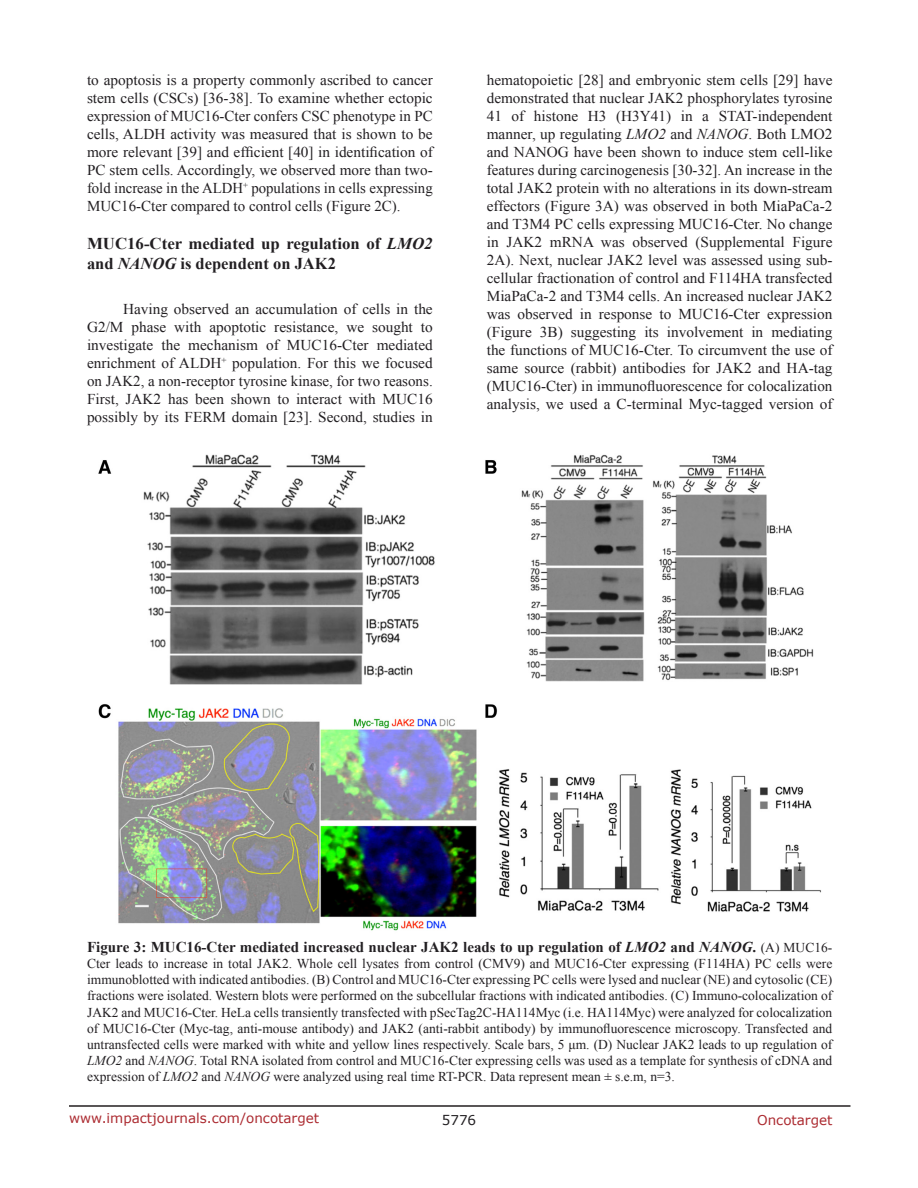
<style>
.page{position:relative;width:918px;height:1188px;background:#fff}
.page>*{position:absolute;margin:0;border:0;box-sizing:border-box;transform-origin:0 0}
.SubHeading{font:700 16.5px/19.8px "Times New Roman";color:#221f22}
.BodyText{font:15px/18px "Times New Roman";color:#221f22;text-align:justify}
.FigureText{font:700 15px "Times New Roman";color:#221f22}
.FigureText-2{font:13.5px/16.2px "Times New Roman";color:#221f22;text-align:justify}
.t1{font:13.5px "Verdana";color:#ac2b31}
.t2{font:13.5px "Verdana";color:#221f22}
.s1{font-style:italic}
.s2{font-weight:400;font-size:13.5px}
</style>
<div class="page">
<hr style="left:69px;top:1105px;width:781px;height:2px;background:#231f20">
<img style="left:98px;top:454px;width:723px;height:477px">
<p class="BodyText" style="left:87px;top:71px;width:347px">to apoptosis is a property commonly ascribed to cancer stem cells (CSCs) [36-38]. To examine whether ectopic expression of MUC16-Cter confers CSC phenotype in PC cells, ALDH activity was measured that is shown to be more relevant [39] and efficient [40] in identification of PC stem cells. Accordingly, we observed more than two&shy;fold increase in the ALDH<sup>+</sup> populations in cells expressing MUC16-Cter compared to control cells (Figure 2C).</p>
<p class="SubHeading" style="left:87px;top:233px;width:347px">MUC16-Cter mediated up regulation of <span class="s1">LMO2 </span>and <span class="s1">NANOG</span> is dependent on JAK2</p>
<p class="BodyText" style="left:87px;top:300px;width:347px;text-indent:36px">Having observed an accumulation of cells in the G2/M phase with apoptotic resistance, we sought to investigate the mechanism of MUC16-Cter mediated enrichment of ALDH<sup>+</sup> population. For this we focused on JAK2, a non-receptor tyrosine kinase, for two reasons.<br>First, JAK2 has been shown to interact with MUC16 possibly by its FERM domain [23]. Second, studies in</p>
<p class="BodyText" style="left:487px;top:71px;width:347px">hematopoietic [28] and embryonic stem cells [29] have demonstrated that nuclear JAK2 phosphorylates tyrosine 41 of histone H3 (H3Y41) in a STAT-independent manner, up regulating <span class="s1">LMO2</span> and <span class="s1">NANOG</span>. Both LMO2 and NANOG have been shown to induce stem cell-like features during carcinogenesis [30-32]. An increase in the total JAK2 protein with no alterations in its down-stream effectors (Figure 3A) was observed in both MiaPaCa-2 and T3M4 PC cells expressing MUC16-Cter. No change in JAK2 mRNA was observed (Supplemental Figure 2A). Next, nuclear JAK2 level was assessed using sub&shy;cellular fractionation of control and F114HA transfected MiaPaCa-2 and T3M4 cells. An increased nuclear JAK2 was observed in response to MUC16-Cter expression (Figure 3B) suggesting its involvement in mediating the functions of MUC16-Cter. To circumvent the use of same source (rabbit) antibodies for JAK2 and HA-tag (MUC16-Cter) in immunofluorescence for colocalization analysis, we used a C-terminal Myc-tagged version of</p>
<p class="FigureText" style="left:87px;top:936px;width:747px">Figure 3: MUC16-Cter mediated increased nuclear JAK2 leads to up regulation of <span class="s1">LMO2</span> and <span class="s1">NANOG</span>. <span class="s2">(A) MUC16-</span></p>
<p class="FigureText-2" style="left:87px;top:955px;width:747px">Cter leads to increase in total JAK2. Whole cell lysates from control (CMV9) and MUC16-Cter expressing (F114HA) PC cells were immunoblotted with indicated antibodies. (B) Control and MUC16-Cter expressing PC cells were lysed and nuclear (NE) and cytosolic (CE) fractions were isolated. Western blots were performed on the subcellular fractions with indicated antibodies. (C) Immuno-colocalization of JAK2 and MUC16-Cter. HeLa cells transiently transfected with pSecTag2C-HA114Myc (i.e. HA114Myc) were analyzed for colocalization of MUC16-Cter (Myc-tag, anti-mouse antibody) and JAK2 (anti-rabbit antibody) by immunofluorescence microscopy. Transfected and untransfected cells were marked with white and yellow lines respectively. Scale bars, 5 μm. (D) Nuclear JAK2 leads to up regulation of <span class="s1">LMO2</span> and <span class="s1">NANOG</span>. Total RNA isolated from control and MUC16-Cter expressing cells was used as a template for synthesis of cDNA and expression of <span class="s1">LMO2</span> and <span class="s1">NANOG</span> were analyzed using real time RT-PCR. Data represent mean ± s.e.m, n=3.</p>
<p class="t1" style="left:69px;top:1109px;width:252px">www.impactjournals.com/oncotarget</p>
<p class="t2" style="left:442px;top:1111px;width:36px">5776</p>
<p class="t1" style="left:757px;top:1111px;width:77px">Oncotarget</p>
</div>
